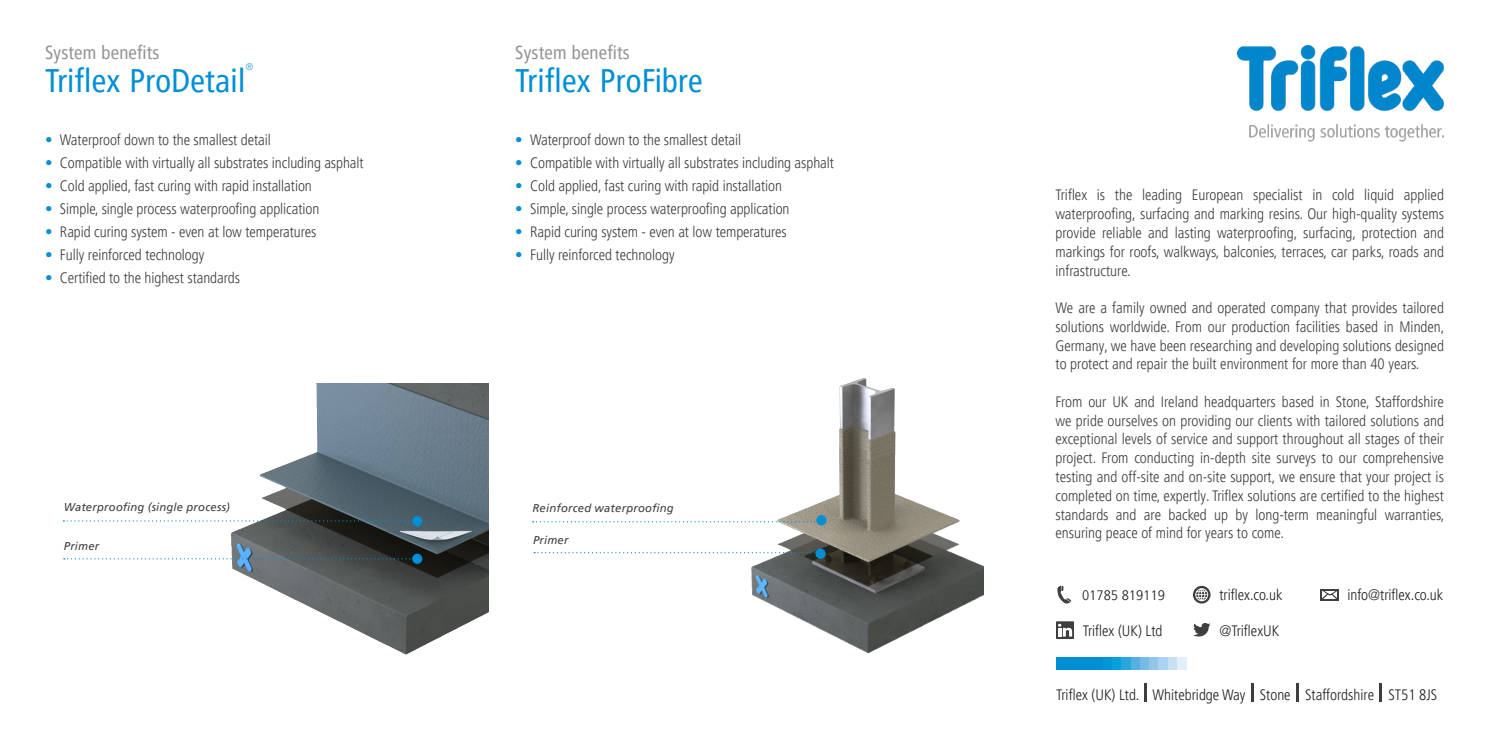
<style>
.page{position:relative;width:1489px;height:745px;background:#fff}
.page>*{position:absolute;margin:0;border:0;box-sizing:border-box;transform-origin:0 0}
.Regelwerke_Subhead{font:condensed 32.5px "Frutiger LT Pro";letter-spacing:.01em;color:#008fd5}
.Regelwerke_Subhead-2{font:condensed 18.75px "Frutiger LT Pro";letter-spacing:.01em;color:#939598}
.t1{font:300 condensed 15px/18.8px "Frutiger LT Pro";letter-spacing:-.005em;color:#3e3e3f;text-align:justify}
.t2{font:300 condensed 15px "Frutiger LT Pro";color:#231f20}
.t3{font:300 condensed 13.62px "Frutiger LT Pro";color:#231f20;scale:1.1 1}
._02_Copy_9_5_12_35_9{font:italic 11.25px "Frutiger LT Pro";letter-spacing:.02em;color:#3e3e3f}
.Regelwerke_Subhead-3{font:300 condensed 9.5px "Frutiger LT Pro";color:#008fd5}
.s1{color:#008fd5}
</style>
<div class="page">
<img style="left:1237px;top:45px;width:206px;height:97px">
<svg style="left:1193px;top:623px;width:17px;height:14px"></svg>
<svg style="left:1056px;top:621px;width:17px;height:17px"></svg>
<svg style="left:1193px;top:585px;width:17px;height:18px"></svg>
<svg style="left:1320px;top:589px;width:18px;height:11px"></svg>
<svg style="left:1057px;top:585px;width:14px;height:18px"></svg>
<div style="left:1056px;top:656px;width:125px;height:13px;background:#008fd5"></div>
<div style="left:1103px;top:656px;width:9px;height:13px;background:#0096d8"></div>
<div style="left:1112px;top:656px;width:9px;height:13px;background:#069edb"></div>
<div style="left:1121px;top:656px;width:9px;height:13px;background:#2aa6de"></div>
<div style="left:1130px;top:656px;width:10px;height:13px;background:#57b0e2"></div>
<div style="left:1140px;top:656px;width:9px;height:13px;background:#76bae7"></div>
<div style="left:1149px;top:656px;width:9px;height:13px;background:#92c5ea"></div>
<div style="left:1158px;top:656px;width:9px;height:13px;background:#acd2ef"></div>
<div style="left:1167px;top:656px;width:10px;height:13px;background:#c7e0f3"></div>
<div style="left:1177px;top:656px;width:9px;height:13px;background:#e1eff9"></div>
<svg style="left:1144px;top:683px;width:2px;height:18px"></svg>
<hr style="left:1250px;top:683px;width:3px;height:18px;background:#3e3e3f">
<svg style="left:1296px;top:683px;width:2px;height:18px"></svg>
<svg style="left:1379px;top:683px;width:2px;height:18px"></svg>
<img style="left:724px;top:378px;width:259px;height:276px">
<img style="left:206px;top:383px;width:283px;height:272px">
<svg style="left:63px;top:520px;width:349px;height:1px"></svg>
<svg style="left:64px;top:558px;width:348px;height:1px"></svg>
<svg style="left:532px;top:521px;width:284px;height:1px"></svg>
<div style="left:816px;top:515px;width:10px;height:10px;background:#008fd5;border-radius:50%"></div>
<div style="left:815px;top:548px;width:10px;height:10px;background:#008fd5;border-radius:50%"></div>
<div style="left:412px;top:515px;width:10px;height:11px;background:#008fd5;border-radius:50%"></div>
<div style="left:412px;top:553px;width:10px;height:10px;background:#008fd5;border-radius:50%"></div>
<svg style="left:534px;top:551px;width:283px;height:2px"></svg>
<p class="Regelwerke_Subhead-2" style="left:45px;top:42px;width:116px">System benefits</p>
<p class="Regelwerke_Subhead" style="left:45px;top:61px;width:202px">Triflex ProDetail</p>
<p class="Regelwerke_Subhead-3" style="left:246px;top:61px;width:9px">®</p>
<p class="t1" style="left:45px;top:130px;width:227px"><span class="s1">•</span> Waterproof down to the smallest detail</p>
<p class="t1" style="left:45px;top:153px;width:320px"><span class="s1">•</span> Compatible with virtually all substrates including asphalt</p>
<p class="t1" style="left:45px;top:177px;width:268px"><span class="s1">•</span> Cold applied, fast curing with rapid installation</p>
<p class="t1" style="left:45px;top:200px;width:276px"><span class="s1">•</span> Simple, single process waterproofing application</p>
<p class="t1" style="left:45px;top:223px;width:273px"><span class="s1">•</span> Rapid curing system - even at low temperatures</p>
<p class="t1" style="left:45px;top:246px;width:161px"><span class="s1">•</span> Fully reinforced technology</p>
<p class="t1" style="left:45px;top:269px;width:196px"><span class="s1">•</span> Certified to the highest standards</p>
<p class="_02_Copy_9_5_12_35_9" style="left:64px;top:500px;width:167px">Waterproofing (single process)</p>
<p class="_02_Copy_9_5_12_35_9" style="left:64px;top:539px;width:37px">Primer</p>
<p class="Regelwerke_Subhead-2" style="left:515px;top:42px;width:116px">System benefits</p>
<p class="Regelwerke_Subhead" style="left:515px;top:61px;width:189px">Triflex ProFibre</p>
<p class="t1" style="left:515px;top:130px;width:227px"><span class="s1">•</span> Waterproof down to the smallest detail</p>
<p class="t1" style="left:515px;top:153px;width:320px"><span class="s1">•</span> Compatible with virtually all substrates including asphalt</p>
<p class="t1" style="left:515px;top:177px;width:268px"><span class="s1">•</span> Cold applied, fast curing with rapid installation</p>
<p class="t1" style="left:515px;top:200px;width:276px"><span class="s1">•</span> Simple, single process waterproofing application</p>
<p class="t1" style="left:515px;top:223px;width:273px"><span class="s1">•</span> Rapid curing system - even at low temperatures</p>
<p class="t1" style="left:515px;top:246px;width:161px"><span class="s1">•</span> Fully reinforced technology</p>
<p class="_02_Copy_9_5_12_35_9" style="left:532px;top:501px;width:143px">Reinforced waterproofing</p>
<p class="_02_Copy_9_5_12_35_9" style="left:533px;top:532px;width:37px">Primer</p>
<p class="t1" style="left:1055px;top:186px;width:390px">Triflex is the leading European specialist in cold liquid applied waterproofing, surfacing and marking resins. Our high-quality systems provide reliable and lasting waterproofing, surfacing, protection and markings for roofs, walkways, balconies, terraces, car parks, roads and infrastructure.</p>
<p class="t1" style="left:1055px;top:298px;width:390px">We are a family owned and operated company that provides tailored solutions worldwide. From our production facilities based in Minden, Germany, we have been researching and developing solutions designed to protect and repair the built environment for more than 40 years.</p>
<p class="t1" style="left:1055px;top:392px;width:390px">From our UK and Ireland headquarters based in Stone, Staffordshire we pride ourselves on providing our clients with tailored solutions and exceptional levels of service and support throughout all stages of their project. From conducting in-depth site surveys to our comprehensive testing and off-site and on-site support, we ensure that your project is completed on time, expertly. Triflex solutions are certified to the highest standards and are backed up by long-term meaningful warranties, ensuring peace of mind for years to come.</p>
<p class="t3" style="left:1081px;top:587px;width:77px">01785 819119</p>
<p class="t2" style="left:1219px;top:586px;width:65px">triflex.co.uk</p>
<p class="t2" style="left:1347px;top:586px;width:97px">info@triflex.co.uk</p>
<p class="t2" style="left:1082px;top:621px;width:81px">Triflex (UK) Ltd</p>
<p class="t2" style="left:1219px;top:621px;width:61px">@TriflexUK</p>
<p class="t2" style="left:1056px;top:685px;width:382px">Triflex (UK) Ltd. Whitebridge Way Stone Staffordshire ST51 8JS</p>
</div>
